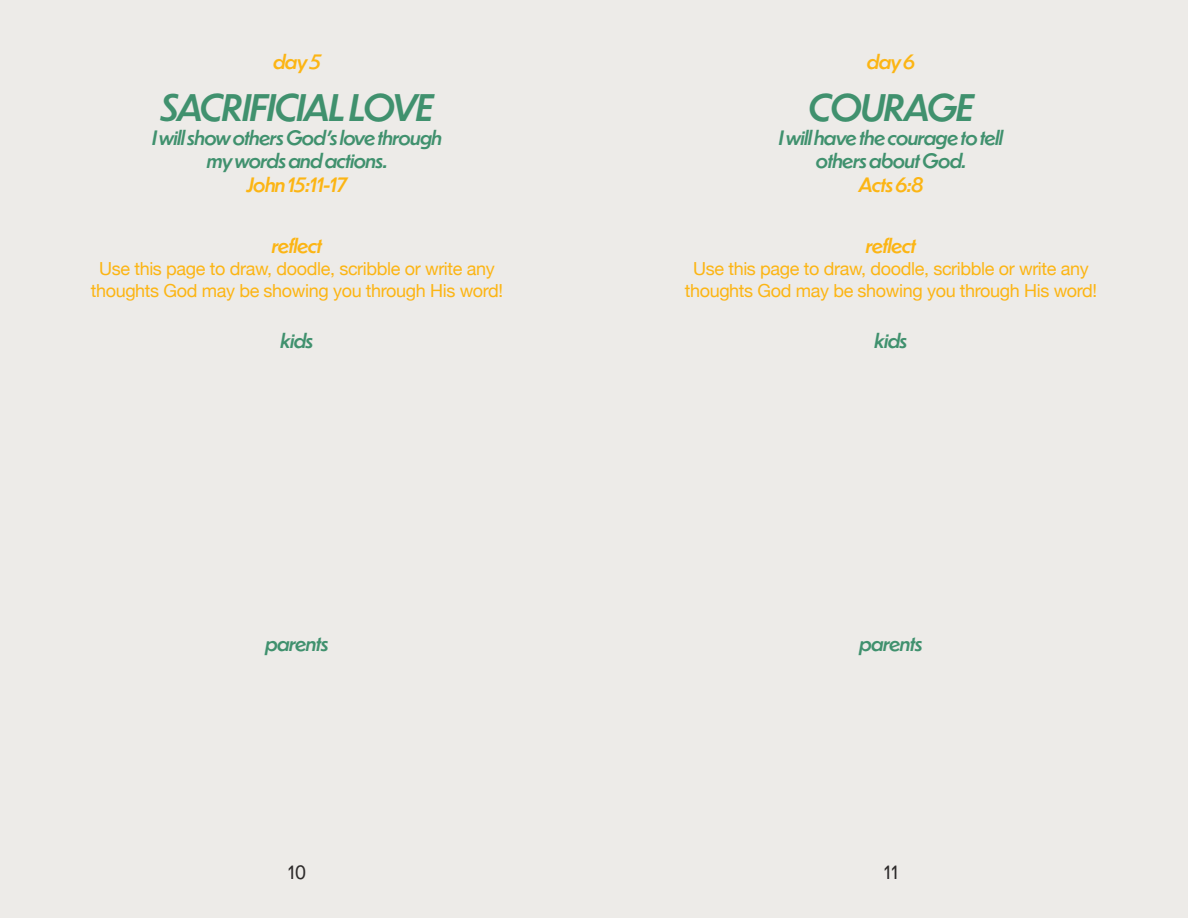
<style>
.page{position:relative;width:1188px;height:918px;background:#edebe8}
.page>*{position:absolute;margin:0;border:0;box-sizing:border-box;transform-origin:0 0}
.t1{font:italic 500 36px "Dunbar Text";letter-spacing:-.06em;color:#40916e}
.t2{font:italic 500 19.5px/23.4px "Dunbar Text";letter-spacing:-.06em;color:#40916e;text-align:center}
.t3{font:italic 500 19.5px "Dunbar Text";letter-spacing:-.06em;color:#fcb514}
.t4{font:18px/22.2px "Helvetica Neue";letter-spacing:-.02em;color:#fcb514;text-align:center}
.t5{font:18px "Dunbar Text";color:#2e2b2b}
</style>
<div class="page">
<p class="t3" style="left:273px;top:48px;width:50px">day 5</p>
<h1 class="t1" style="left:160px;top:82px;width:276px">SACRIFICIAL LOVE</h1>
<p class="t2" style="left:152px;top:125px;width:292px">I will show others God’s love through my words and actions.</p>
<p class="t3" style="left:247px;top:170px;width:102px">John 15:11-17</p>
<p class="t3" style="left:272px;top:231px;width:52px">reflect</p>
<p class="t4" style="left:91px;top:259px;width:414px">Use this page to draw, doodle, scribble or write any thoughts God may be showing you through His word!</p>
<p class="t3" style="left:867px;top:48px;width:50px">day 6</p>
<h1 class="t1" style="left:808px;top:82px;width:168px">COURAGE</h1>
<p class="t2" style="left:779px;top:125px;width:226px">I will have the courage to tell others about God.</p>
<p class="t3" style="left:859px;top:170px;width:66px">Acts 6:8</p>
<p class="t3" style="left:866px;top:231px;width:52px">reflect</p>
<p class="t4" style="left:685px;top:259px;width:414px">Use this page to draw, doodle, scribble or write any thoughts God may be showing you through His word!</p>
<p class="t2" style="left:280px;top:328px;width:35px">kids</p>
<p class="t2" style="left:874px;top:328px;width:35px">kids</p>
<p class="t2" style="left:265px;top:632px;width:65px">parents</p>
<p class="t2" style="left:859px;top:632px;width:65px">parents</p>
<p class="t5" style="left:288px;top:859px;width:20px">10</p>
<p class="t5" style="left:884px;top:859px;width:16px">11</p>
</div>
